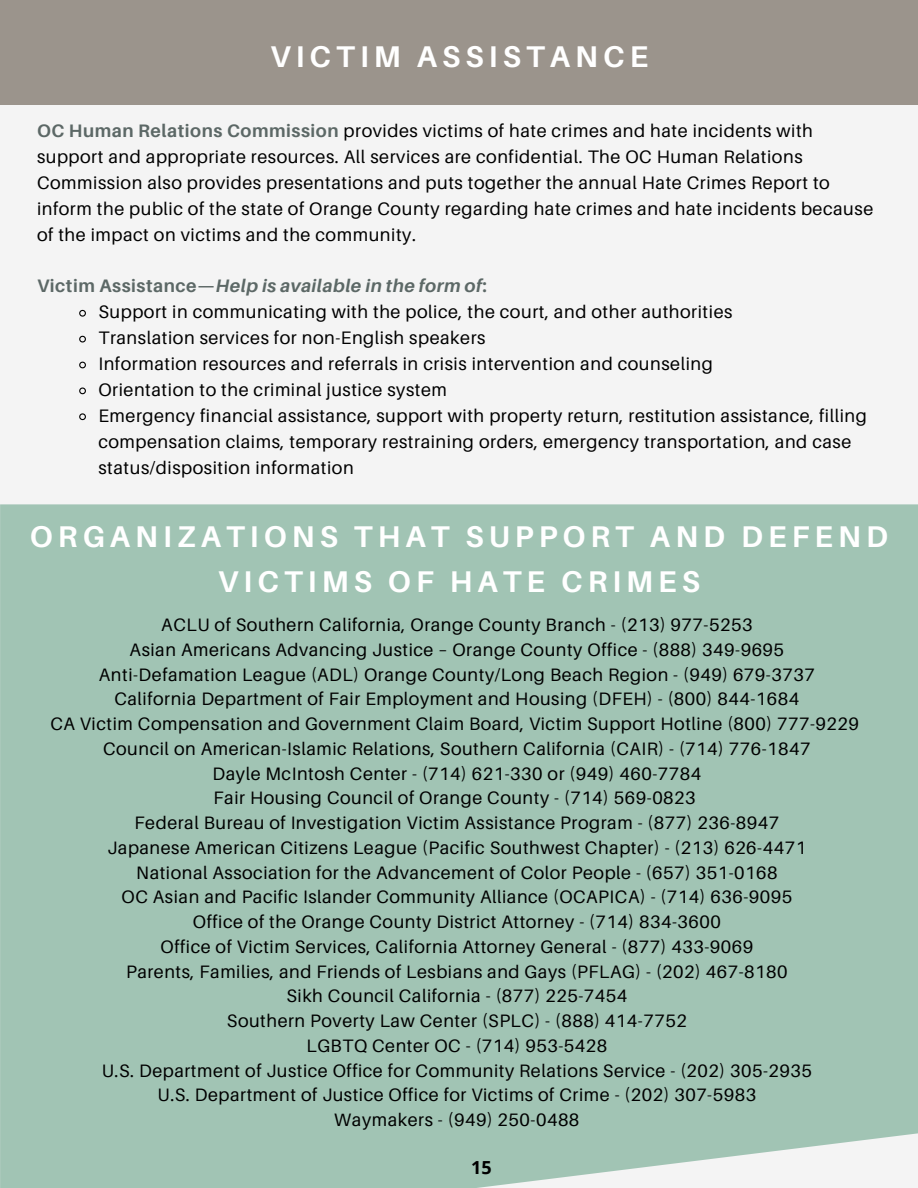
<style>
.page{position:relative;width:918px;height:1188px;background:#f4f4f4}
.page>*{position:absolute;margin:0;border:0;box-sizing:border-box;transform-origin:0 0}
.t1{font:700 30px/45px "Aileron";letter-spacing:.17em;color:#fff;text-align:center}
.t2{font:18px/24.8px "Aileron";letter-spacing:.03em;color:#000}
.t3{font:italic 700 18px "Aileron";letter-spacing:.03em;color:#5c6866}
.t4{font:700 18px "Open Sans";color:#000}
.s1{font-weight:700;color:#5c6866}
.s2{font-style:normal}
</style>
<div class="page">
<div style="left:0;top:504px;width:918px;height:684px;background:#a1c4b4"></div>
<div style="left:0;top:0;width:918px;height:105px;background:#9b948c"></div>
<svg style="left:79px;top:309px;width:7px;height:8px"></svg>
<svg style="left:79px;top:335px;width:7px;height:8px"></svg>
<svg style="left:79px;top:361px;width:7px;height:8px"></svg>
<svg style="left:79px;top:387px;width:7px;height:8px"></svg>
<svg style="left:79px;top:413px;width:7px;height:8px"></svg>
<h1 class="t1" style="left:270px;top:33px;width:380px">VICTIM ASSISTANCE</h1>
<p class="t2" style="left:37px;top:118px;width:838px;line-height:25.8px"><span class="s1">OC Human Relations Commission</span> provides victims of hate crimes and hate incidents with support and appropriate resources. All services are confidential. The OC Human Relations Commission also provides presentations and puts together the annual Hate Crimes Report to inform the public of the state of Orange County regarding hate crimes and hate incidents because of the impact on victims and the community.</p>
<p class="t3" style="left:37px;top:275px;width:451px"><span class="s2">Victim Assistance—</span>Help is available in the form of<span class="s2">:</span></p>
<p class="t2" style="left:98px;top:299px;width:770px;line-height:25.8px">Support in communicating with the police, the court, and other authorities<br>Translation services for non-English speakers<br>Information resources and referrals in crisis intervention and counseling<br>Orientation to the criminal justice system<br>Emergency financial assistance, support with property return, restitution assistance, filling compensation claims, temporary restraining orders, emergency transportation, and case status/disposition information</p>
<h1 class="t1" style="left:30px;top:513px;width:860px">ORGANIZATIONS THAT SUPPORT AND DEFEND<br>VICTIMS OF HATE CRIMES</h1>
<p class="t2" style="left:50px;top:612px;width:810px;text-align:center">ACLU of Southern California, Orange County Branch - (213) 977-5253<br>Asian Americans Advancing Justice – Orange County Office - (888) 349-9695<br>Anti-Defamation League (ADL) Orange County/Long Beach Region - (949) 679-3737<br>California Department of Fair Employment and Housing (DFEH) - (800) 844-1684<br>CA Victim Compensation and Government Claim Board, Victim Support Hotline (800) 777-9229<br>Council on American-Islamic Relations, Southern California (CAIR) - (714) 776-1847<br>Dayle McIntosh Center - (714) 621-330 or (949) 460-7784<br>Fair Housing Council of Orange County - (714) 569-0823<br>Federal Bureau of Investigation Victim Assistance Program - (877) 236-8947<br>Japanese American Citizens League (Pacific Southwest Chapter) - (213) 626-4471<br>National Association for the Advancement of Color People - (657) 351-0168<br>OC Asian and Pacific Islander Community Alliance (OCAPICA) - (714) 636-9095<br>Office of the Orange County District Attorney - (714) 834-3600<br>Office of Victim Services, California Attorney General - (877) 433-9069<br>Parents, Families, and Friends of Lesbians and Gays (PFLAG) - (202) 467-8180<br>Sikh Council California - (877) 225-7454<br>Southern Poverty Law Center (SPLC) - (888) 414-7752<br>LGBTQ Center OC - (714) 953-5428<br>U.S. Department of Justice Office for Community Relations Service - (202) 305-2935<br>U.S. Department of Justice Office for Victims of Crime - (202) 307-5983<br>Waymakers - (949) 250-0488</p>
<p class="t4" style="left:471px;top:1154px;width:22px">15</p>
</div>
